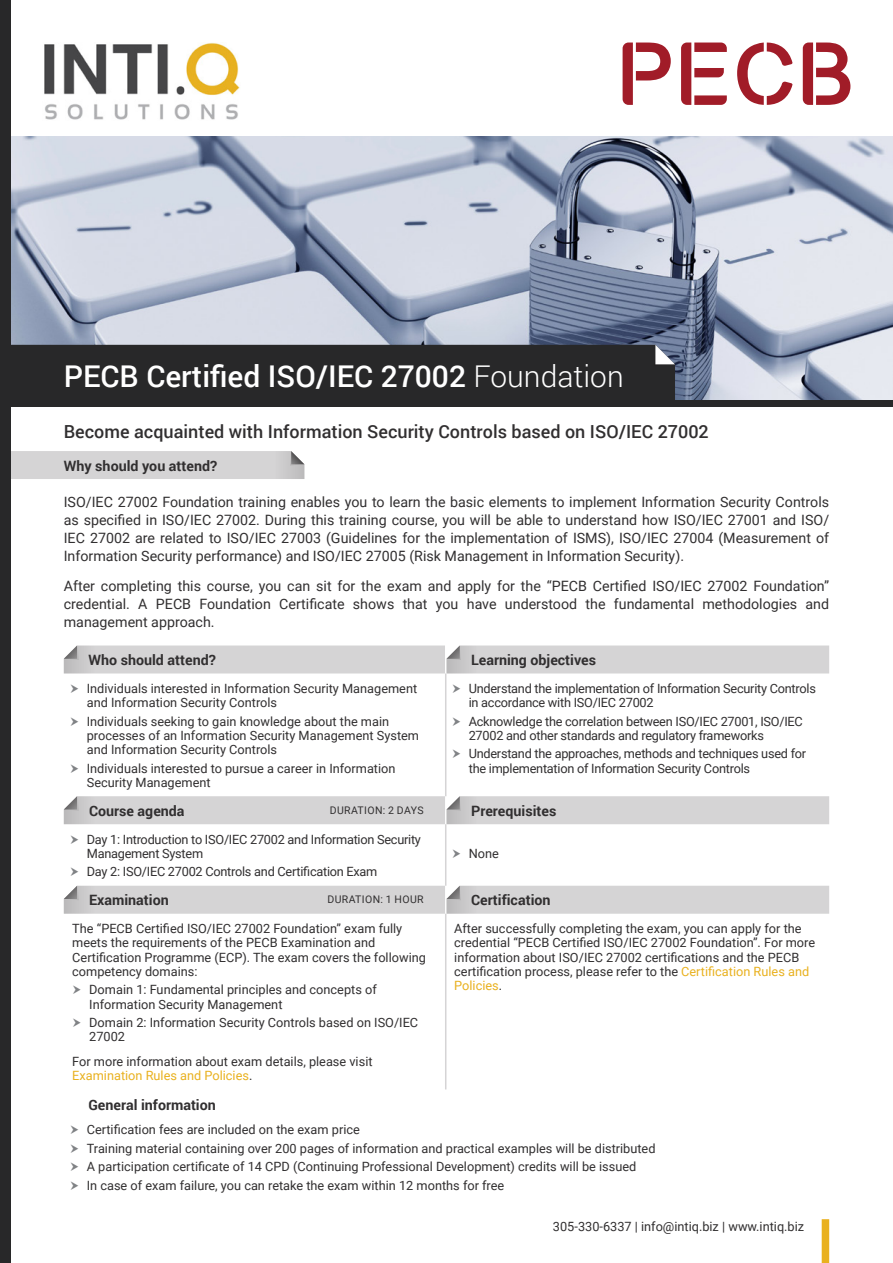
<style>
.page{position:relative;width:893px;height:1263px;background:#fff}
.page>*{position:absolute;margin:0;border:0;box-sizing:border-box;transform-origin:0 0}
.t1{font:500 30px "Roboto";color:#fff}
.t2{font:500 18px "Roboto";color:#312f30}
.t3{font:14.25px/18px "Roboto";color:#312f30;text-align:justify}
.t4{font:700 14.25px "Roboto";color:#312f30}
.Bullet{font:12.75px/14.2px "Roboto";color:#312f30}
.Bullet-2{font:12.75px/14.2px "Roboto";letter-spacing:-.02em;color:#312f30}
.Bullet_Points{font:12.75px "Roboto";color:#312f30}
.t5{font:10.5px "Roboto";letter-spacing:.035em;color:#312f30}
.s1{font-weight:300}
.s2{color:#e9b11f}
</style>
<div class="page">
<svg style="left:11px;top:451px;width:293px;height:28px;background:#d3d2d3"></svg>
<img style="left:11px;top:136px;width:882px;height:264px">
<div style="left:0;top:0;width:11px;height:1263px;background:#282829"></div>
<div style="left:11px;top:345px;width:664px;height:55px;background:#282829"></div>
<hr style="left:445px;top:673px;width:1px;height:123px;background:#d5d4d5">
<hr style="left:445px;top:914px;width:1px;height:175px;background:#d5d4d5">
<hr style="left:445px;top:824px;width:1px;height:62px;background:#d5d4d5">
<svg style="left:64px;top:645px;width:765px;height:28px;background:#d4d3d4"></svg>
<svg style="left:64px;top:796px;width:765px;height:28px;background:#d4d3d4"></svg>
<svg style="left:64px;top:886px;width:765px;height:28px;background:#d4d3d4"></svg>
<div style="left:0;top:400px;width:893px;height:7px;background:#282829"></div>
<div style="left:822px;top:1219px;width:7px;height:44px;background:#e9b11f"></div>
<img style="left:44px;top:43px;width:196px;height:77px">
<svg style="left:623px;top:43px;width:48px;height:62px"></svg>
<svg style="left:681px;top:43px;width:46px;height:62px"></svg>
<svg style="left:737px;top:43px;width:55px;height:62px"></svg>
<svg style="left:803px;top:43px;width:47px;height:62px"></svg>
<p class="t1" style="left:64px;top:355px;width:561px">PECB Certified ISO/IEC 27002 <span class="s1">Foundation</span></p>
<p class="t2" style="left:64px;top:419px;width:646px">Become acquainted with Information Security Controls based on ISO/IEC 27002</p>
<p class="t4" style="left:64px;top:455px;width:155px">Why should you attend?</p>
<p class="t3" style="left:64px;top:492px;width:767px">ISO/IEC 27002 Foundation training enables you to learn the basic elements to implement Information Security Controls as specified in ISO/IEC 27002. During this training course, you will be able to understand how ISO/IEC 27001 and ISO/ IEC 27002 are related to ISO/IEC 27003 (Guidelines for the implementation of ISMS), ISO/IEC 27004 (Measurement of Information Security performance) and ISO/IEC 27005 (Risk Management in Information Security).</p>
<p class="t3" style="left:64px;top:576px;width:767px">After completing this course, you can sit for the exam and apply for the “PECB Certified ISO/IEC 27002 Foundation” credential. A PECB Foundation Certificate shows that you have understood the fundamental methodologies and management approach.</p>
<p class="t4" style="left:88px;top:650px;width:129px">Who should attend?</p>
<p class="t4" style="left:471px;top:650px;width:127px">Learning objectives</p>
<p class="Bullet" style="left:87px;top:681px;width:332px">Individuals interested in Information Security Management and Information Security Controls</p>
<p class="Bullet" style="left:87px;top:713px;width:334px">Individuals seeking to gain knowledge about the main processes of an Information Security Management System and Information Security Controls</p>
<p class="Bullet" style="left:87px;top:760px;width:310px">Individuals interested to pursue a career in Information<br>Security Management</p>
<p class="Bullet-2" style="left:469px;top:681px;width:349px">Understand the implementation of Information Security Controls in accordance with ISO/IEC 27002</p>
<p class="Bullet-2" style="left:469px;top:713px;width:336px">Acknowledge the correlation between ISO/IEC 27001, ISO/IEC<br>27002 and other standards and regulatory frameworks</p>
<p class="Bullet-2" style="left:469px;top:746px;width:339px">Understand the approaches, methods and techniques used for the implementation of Information Security Controls</p>
<p class="t4" style="left:89px;top:801px;width:97px">Course agenda</p>
<p class="t5" style="left:330px;top:803px;width:95px">DURATION: 2 DAYS</p>
<p class="t4" style="left:471px;top:801px;width:87px">Prerequisites</p>
<p class="Bullet-2" style="left:87px;top:831px;width:336px">Day 1: Introduction to ISO/IEC 27002 and Information Security<br>Management System</p>
<p class="Bullet-2" style="left:87px;top:864px;width:292px">Day 2: ISO/IEC 27002 Controls and Certification Exam</p>
<p class="Bullet" style="left:469px;top:846px;width:32px">None</p>
<p class="t4" style="left:89px;top:890px;width:81px">Examination</p>
<p class="t5" style="left:327px;top:892px;width:98px">DURATION: 1 HOUR</p>
<p class="t4" style="left:471px;top:890px;width:81px">Certification</p>
<p class="Bullet" style="left:72px;top:921px;width:355px">The “PECB Certified ISO/IEC 27002 Foundation” exam fully meets the requirements of the PECB Examination and Certification Programme (ECP). The exam covers the following competency domains:</p>
<p class="Bullet" style="left:89px;top:982px;width:289px">Domain 1: Fundamental principles and concepts of<br>Information Security Management</p>
<p class="Bullet" style="left:89px;top:1015px;width:330px">Domain 2: Information Security Controls based on ISO/IEC<br>27002</p>
<p class="Bullet" style="left:72px;top:1054px;width:302px">For more information about exam details, please visit<br><span class="s2">Examination Rules and Policies</span>.</p>
<p class="t4" style="left:88px;top:1094px;width:129px">General information</p>
<p class="Bullet" style="left:454px;top:921px;width:362px">After successfully completing the exam, you can apply for the credential “PECB Certified ISO/IEC 27002 Foundation”. For more information about ISO/IEC 27002 certifications and the PECB certification process, please refer to the <span class="s2">Certification Rules and Policies</span>.</p>
<p class="Bullet" style="left:87px;top:1122px;width:275px">Certification fees are included on the exam price</p>
<p class="Bullet" style="left:87px;top:1141px;width:570px">Training material containing over 200 pages of information and practical examples will be distributed</p>
<p class="Bullet" style="left:87px;top:1159px;width:551px">A participation certificate of 14 CPD (Continuing Professional Development) credits will be issued</p>
<p class="Bullet" style="left:87px;top:1178px;width:419px">In case of exam failure, you can retake the exam within 12 months for free</p>
<p class="Bullet_Points" style="left:553px;top:1218px;width:253px">305-330-6337 | info@intiq.biz | www.intiq.biz</p>
</div>
